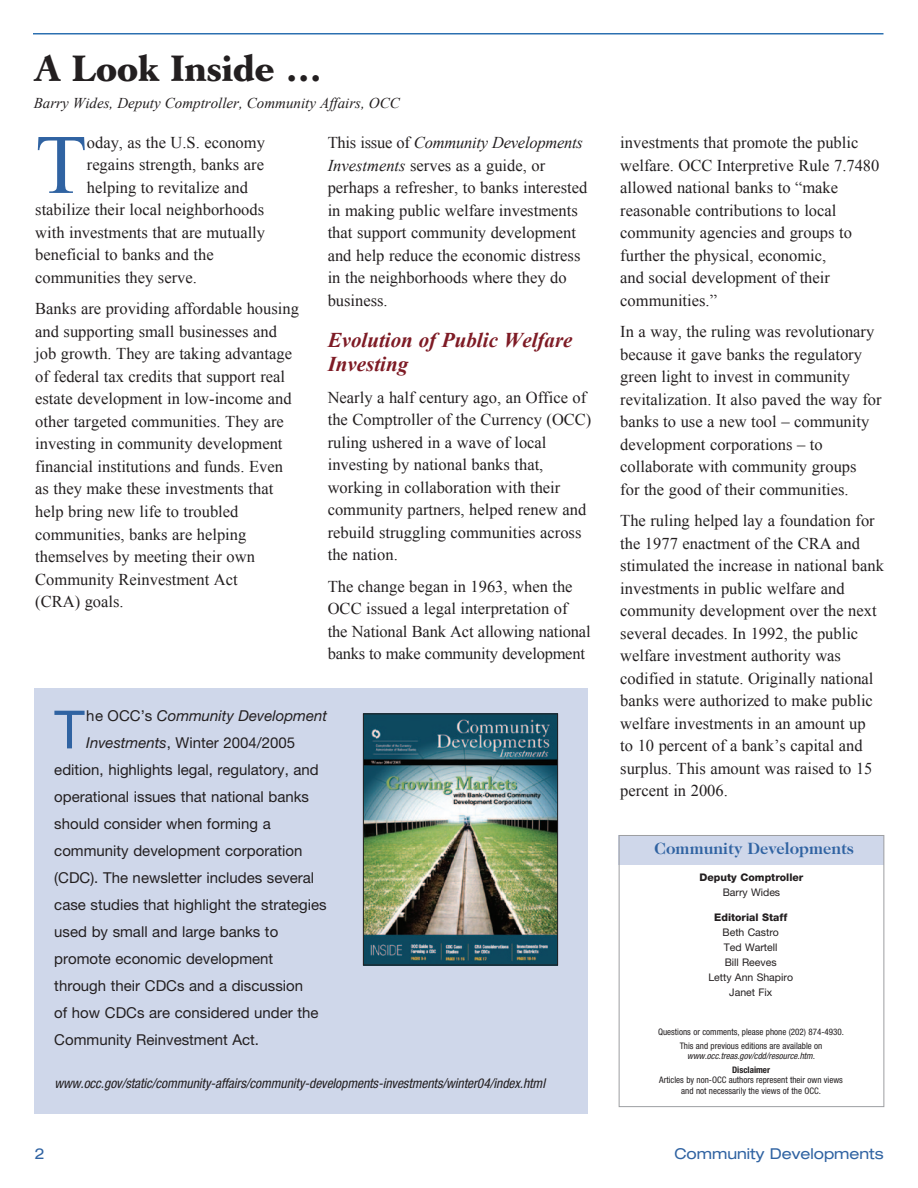
<style>
.page{position:relative;width:918px;height:1188px;background:#fff}
.page>*{position:absolute;margin:0;border:0;box-sizing:border-box;transform-origin:0 0}
.BodyTextDropCap{font:84.45px "Times New Roman";color:#3063a2}
.t1{font:52.8px "Helvetica Neue LT Std";color:#3063a2}
.MainHeads{font:700 36px "Caslon Book BE";color:#231f20}
.t2{font:italic 700 21px/24px "Times New Roman";color:#7e1b25}
.t3{font:16.5px/22.5px "Times New Roman";color:#231f20}
.t4{font:700 16.5px "Caslon 224 Std";color:#3063a2}
.t5{font:15px "Helvetica Neue LT Std";color:#231f20}
.Writer{font:italic 15px "Times New Roman";color:#231f20}
.t6{font:italic 15px "Helvetica Neue LT Std";color:#231f20}
.t7{font:expanded 15px "Helvetica Neue LT Std";color:#3063a2}
.t8{font:italic condensed 13.5px "Helvetica Neue LT Std";letter-spacing:-.005em;color:#231f20}
.t9{font:10.5px "Helvetica Neue LT Std";color:#231f20}
.t10{font:800 10.5px "Helvetica Neue LT Std";color:#231f20}
.t11{font:condensed 9px/10.5px "Helvetica Neue LT Std";color:#231f20;text-align:center}
.t12{font:700 condensed 9px "Helvetica Neue LT Std";color:#231f20}
.s1{font-style:italic}
.s2{font-style:normal}
</style>
<div class="page">
<div style="left:619px;top:835px;width:265px;height:30px;background:#cfd7ea"></div>
<hr style="left:33px;top:33px;width:851px;height:1px;background:#2c70b1">
<div style="left:34px;top:688px;width:554px;height:426px;background:#cfd7ea"></div>
<img style="left:365px;top:716px;width:191px;height:247px">
<div style="left:363px;top:714px;width:195px;height:251px;border:1px solid #231f20"></div>
<div style="left:619px;top:835px;width:265px;height:272px;border:1px solid #9d9fa2"></div>
<h1 class="MainHeads" style="left:34px;top:48px;width:290px">A Look Inside …</h1>
<p class="Writer" style="left:34px;top:95px;width:367px">Barry Wides, Deputy Comptroller, Community Affairs, OCC</p>
<p class="BodyTextDropCap" style="left:35px;top:116px;width:53px">T</p>
<p class="t3" style="left:87px;top:131px;width:180px">oday, as the U.S. economy</p>
<p class="t3" style="left:328px;top:131px;width:261px">This issue of <span class="s1">Community Developments Investments</span> serves as a guide, or perhaps a refresher, to banks interested in making public welfare investments that support community development and help reduce the economic distress in the neighborhoods where they do business.</p>
<p class="t2" style="left:328px;top:328px;width:246px">Evolution of Public Welfare<br>Investing</p>
<p class="t3" style="left:328px;top:386px;width:265px">Nearly a half century ago, an Office of the Comptroller of the Currency (OCC) ruling ushered in a wave of local investing by national banks that, working in collaboration with their community partners, helped renew and rebuild struggling communities across the nation.</p>
<p class="t3" style="left:328px;top:575px;width:264px">The change began in 1963, when the OCC issued a legal interpretation of the National Bank Act allowing national banks to make community development</p>
<p class="t3" style="left:87px;top:153px;width:179px">regains strength, banks are</p>
<p class="t3" style="left:87px;top:176px;width:163px">helping to revitalize and</p>
<p class="t3" style="left:35px;top:198px;width:230px">stabilize their local neighborhoods</p>
<p class="t3" style="left:35px;top:221px;width:231px">with investments that are mutually</p>
<p class="t3" style="left:35px;top:243px;width:180px">beneficial to banks and the</p>
<p class="t3" style="left:35px;top:266px;width:163px">communities they serve.</p>
<p class="t3" style="left:35px;top:297px;width:265px">Banks are providing affordable housing and supporting small businesses and job growth. They are taking advantage of federal tax credits that support real estate development in low-income and other targeted communities. They are investing in community development financial institutions and funds. Even as they make these investments that help bring new life to troubled communities, banks are helping themselves by meeting their own Community Reinvestment Act<br>(CRA) goals.</p>
<p class="t1" style="left:54px;top:698px;width:32px">T</p>
<p class="t6" style="left:86px;top:707px;width:242px"><span class="s2">he OCC’s</span> Community Development</p>
<p class="t5" style="left:86px;top:734px;width:210px"><span class="s1">Investments</span>, Winter 2004/2005</p>
<p class="t5" style="left:54px;top:761px;width:266px">edition, highlights legal, regulatory, and</p>
<p class="t5" style="left:54px;top:788px;width:256px">operational issues that national banks</p>
<p class="t5" style="left:54px;top:815px;width:218px">should consider when forming a</p>
<p class="t5" style="left:54px;top:842px;width:250px">community development corporation</p>
<p class="t5" style="left:54px;top:869px;width:262px">(CDC). The newsletter includes several</p>
<p class="t5" style="left:54px;top:896px;width:274px">case studies that highlight the strategies</p>
<p class="t5" style="left:54px;top:923px;width:225px">used by small and large banks to</p>
<p class="t5" style="left:54px;top:950px;width:220px">promote economic development</p>
<p class="t5" style="left:54px;top:977px;width:250px">through their CDCs and a discussion</p>
<p class="t5" style="left:54px;top:1004px;width:266px">of how CDCs are considered under the</p>
<p class="t5" style="left:54px;top:1031px;width:206px">Community Reinvestment Act.</p>
<p class="t8" style="left:54px;top:1076px;width:492px">www.occ.gov/static/community-affairs/community-developments-investments/winter04/index.html</p>
<p class="t3" style="left:620px;top:131px;width:261px">investments that promote the public welfare. OCC Interpretive Rule 7.7480 allowed national banks to “make reasonable contributions to local community agencies and groups to further the physical, economic,<br>and social development of their communities.”</p>
<p class="t3" style="left:620px;top:320px;width:263px">In a way, the ruling was revolutionary because it gave banks the regulatory green light to invest in community revitalization. It also paved the way for banks to use a new tool – community development corporations – to collaborate with community groups<br>for the good of their communities.</p>
<p class="t3" style="left:620px;top:509px;width:265px">The ruling helped lay a foundation for the 1977 enactment of the CRA and stimulated the increase in national bank investments in public welfare and community development over the next several decades. In 1992, the public welfare investment authority was codified in statute. Originally national banks were authorized to make public welfare investments in an amount up<br>to 10 percent of a bank’s capital and surplus. This amount was raised to 15 percent in 2006.</p>
<p class="t4" style="left:655px;top:839px;width:201px">Community Developments</p>
<p class="t10" style="left:700px;top:871px;width:105px">Deputy Comptroller</p>
<p class="t9" style="left:723px;top:886px;width:59px">Barry Wides</p>
<p class="t10" style="left:714px;top:911px;width:75px">Editorial Staff</p>
<p class="t9" style="left:723px;top:926px;width:58px">Beth Castro</p>
<p class="t9" style="left:724px;top:941px;width:55px">Ted Wartell</p>
<p class="t9" style="left:725px;top:956px;width:54px">Bill Reeves</p>
<p class="t9" style="left:708px;top:971px;width:86px">Letty Ann Shapiro</p>
<p class="t9" style="left:729px;top:986px;width:44px">Janet Fix</p>
<p class="t11" style="left:658px;top:1027px;width:187px">Questions or comments, please phone (202) 874-4930.</p>
<p class="t11" style="left:680px;top:1040px;width:144px">This and previous editions are available on <span class="s1">www.occ.treas.gov/cdd/resource.htm.</span></p>
<p class="t12" style="left:732px;top:1064px;width:40px">Disclaimer</p>
<p class="t11" style="left:659px;top:1075px;width:185px">Articles by non-OCC authors represent their own views and not necessarily the views of the OCC.</p>
<p class="t7" style="left:35px;top:1144px;width:12px">2</p>
<p class="t7" style="left:674px;top:1144px;width:211px">Community Developments</p>
</div>
